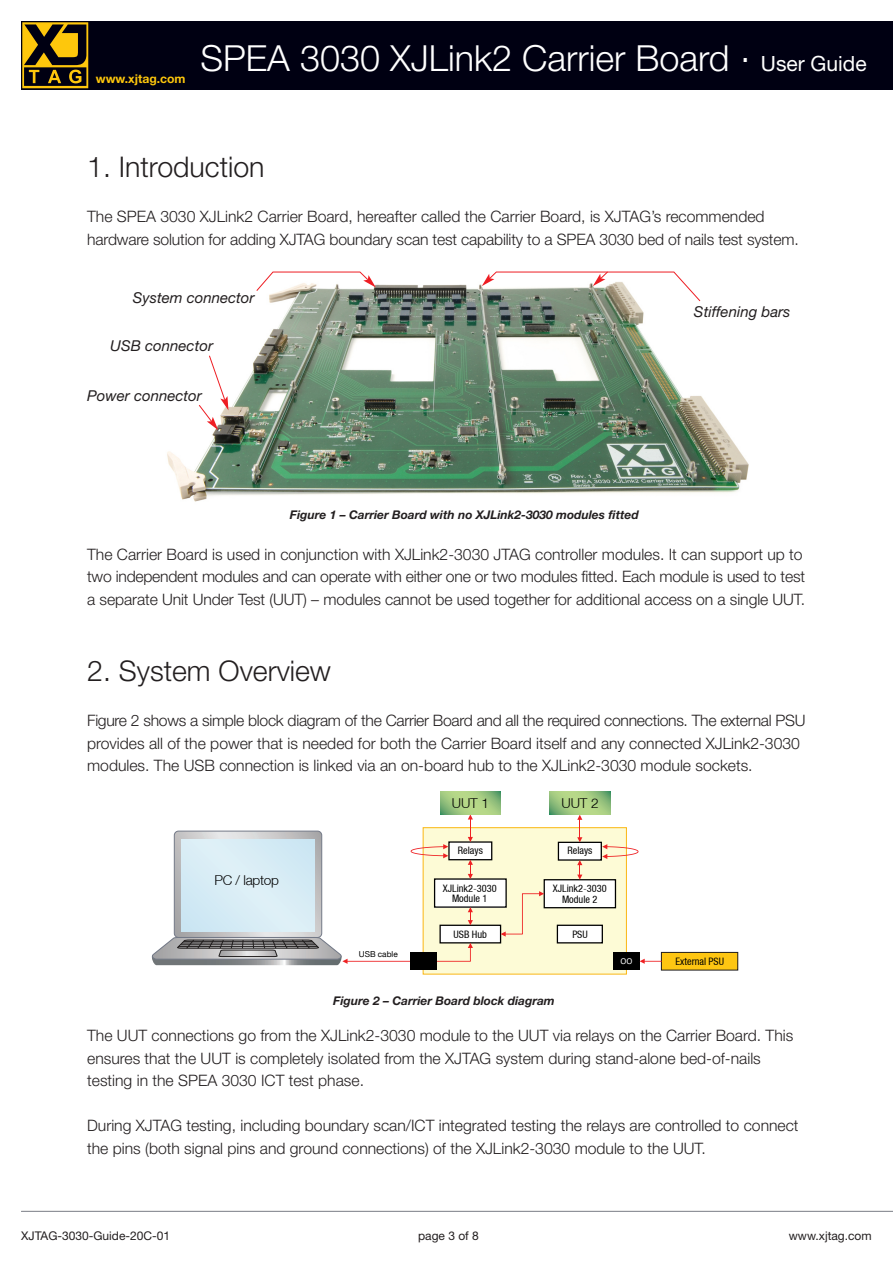
<style>
.page{position:relative;width:893px;height:1263px;background:#fff}
.page>*{position:absolute;margin:0;border:0;box-sizing:border-box;transform-origin:0 0}
.t1{font:300 36px "Helvetica Neue LT";color:#fff}
.t2{font:300 28.5px "Helvetica Neue LT";color:#231f20}
.t3{font:300 15.75px/22.5px "Helvetica Neue LT";color:#231f20}
.t4{font:italic 15px "Helvetica Neue LT";color:#231f20}
.t5{font:300 13.65px "Helvetica Neue LT";letter-spacing:-.02em;color:#000}
.t6{font:700 12.15px "Helvetica Neue LT";color:#fec70c}
.t7{font:italic 700 12px "Helvetica Neue LT";color:#231f20}
.t8{font:12px "Helvetica Neue LT";color:#231f20}
.t9{font:condensed 10.35px/10.4px "Helvetica Neue";color:#000;text-align:center}
.t10{font:9px "Calibri";color:#fff}
.t11{font:8.25px "Helvetica Neue LT";color:#000}
.s1{font-weight:400;font-size:21px}
.s2{font-family:"Helvetica Neue LT";font-weight:300;font-stretch:normal}
</style>
<div class="page">
<img style="left:167px;top:284px;width:582px;height:218px">
<div style="left:21px;top:21px;width:872px;height:68px;background:#000012"></div>
<svg style="left:22px;top:22px;width:66px;height:66px"></svg>
<hr style="left:21px;top:1211px;width:872px;height:1px;background:#8f9299">
<div style="left:423px;top:828px;width:203px;height:146px;background:#fdfbd6"></div>
<div style="left:423px;top:827px;width:204px;height:147px;border:1px solid #fab716"></div>
<div style="left:435px;top:879px;width:71px;height:28px;background:#fff"></div>
<div style="left:449px;top:842px;width:43px;height:18px;background:#fff"></div>
<div style="left:448px;top:841px;width:44px;height:19px;border:1px solid #000"></div>
<div style="left:558px;top:842px;width:43px;height:18px;background:#fff"></div>
<div style="left:558px;top:842px;width:44px;height:19px;border:1px solid #000"></div>
<div style="left:544px;top:880px;width:71px;height:28px;background:#fff"></div>
<div style="left:544px;top:879px;width:72px;height:29px;border:1px solid #000"></div>
<div style="left:440px;top:925px;width:61px;height:18px;background:#fff"></div>
<div style="left:439px;top:925px;width:62px;height:18px;border:1px solid #000"></div>
<div style="left:557px;top:925px;width:45px;height:18px;background:#fff"></div>
<div style="left:557px;top:925px;width:46px;height:18px;border:1px solid #000"></div>
<svg style="left:468px;top:814px;width:5px;height:28px"></svg>
<svg style="left:577px;top:815px;width:5px;height:27px"></svg>
<svg style="left:411px;top:844px;width:37px;height:14px"></svg>
<svg style="left:602px;top:844px;width:36px;height:15px"></svg>
<svg style="left:577px;top:860px;width:5px;height:20px"></svg>
<svg style="left:468px;top:860px;width:5px;height:19px"></svg>
<svg style="left:468px;top:907px;width:5px;height:18px"></svg>
<div style="left:661px;top:952px;width:77px;height:18px;background:#fec612"></div>
<div style="left:661px;top:952px;width:77px;height:18px;border:1px solid #211e1e"></div>
<svg style="left:501px;top:891px;width:43px;height:46px"></svg>
<div style="left:410px;top:952px;width:26px;height:18px;background:#000"></div>
<svg style="left:174px;top:831px;width:148px;height:106px"></svg>
<div style="left:174px;top:831px;width:148px;height:107px;border:1px solid #737987;border-radius:4px"></div>
<svg style="left:151px;top:937px;width:322px;height:28px"></svg>
<div style="left:181px;top:839px;width:134px;height:92px;background:#d9edf5"></div>
<svg style="left:440px;top:792px;width:61px;height:22px"></svg>
<svg style="left:550px;top:792px;width:60px;height:22px"></svg>
<div style="left:613px;top:952px;width:27px;height:18px;background:#000"></div>
<svg style="left:640px;top:959px;width:22px;height:5px"></svg>
<svg style="left:198px;top:355px;width:30px;height:75px"></svg>
<svg style="left:482px;top:271px;width:219px;height:31px"></svg>
<svg style="left:256px;top:271px;width:120px;height:21px"></svg>
<p class="t6" style="left:96px;top:72px;width:91px">www.xjtag.com</p>
<h1 class="t1" style="left:201px;top:36px;width:667px">SPEA 3030 XJLink2 Carrier Board <sup>.</sup> <span class="s1">User Guide</span></h1>
<h2 class="t2" style="left:87px;top:150px;width:179px">1. Introduction</h2>
<p class="t3" style="left:87px;top:205px;width:713px">The SPEA 3030 XJLink2 Carrier Board, hereafter called the Carrier Board, is XJTAG’s recommended hardware solution for adding XJTAG boundary scan test capability to a SPEA 3030 bed of nails test system.</p>
<p class="t4" style="left:133px;top:288px;width:123px">System connector</p>
<p class="t4" style="left:110px;top:337px;width:104px">USB connector</p>
<p class="t4" style="left:87px;top:387px;width:116px">Power connector</p>
<p class="t7" style="left:290px;top:507px;width:350px">Figure 1 – Carrier Board with no XJLink2-3030 modules fitted</p>
<p class="t4" style="left:694px;top:303px;width:98px">Stiffening bars</p>
<p class="t3" style="left:87px;top:542px;width:720px">The Carrier Board is used in conjunction with XJLink2-3030 JTAG controller modules. It can support up to two independent modules and can operate with either one or two modules fitted. Each module is used to test a separate Unit Under Test (UUT) – modules cannot be used together for additional access on a single UUT.</p>
<h2 class="t2" style="left:87px;top:654px;width:245px">2. System Overview</h2>
<p class="t3" style="left:87px;top:709px;width:720px">Figure 2 shows a simple block diagram of the Carrier Board and all the required connections. The external PSU provides all of the power that is needed for both the Carrier Board itself and any connected XJLink2-3030 modules. The USB connection is linked via an on-board hub to the XJLink2-3030 module sockets.</p>
<p class="t5" style="left:214px;top:872px;width:66px">PC / laptop</p>
<p class="t5" style="left:452px;top:795px;width:39px">UUT 1</p>
<p class="t5" style="left:561px;top:795px;width:39px">UUT 2</p>
<p class="t9" style="left:458px;top:845px;width:26px">Relays</p>
<p class="t9" style="left:567px;top:845px;width:26px">Relays</p>
<p class="t9" style="left:553px;top:883px;width:55px">XJLink2<span class="s2">-</span>3030<br>Module 2</p>
<p class="t9" style="left:443px;top:883px;width:55px">XJLink2<span class="s2">-</span>3030<br>Module 1</p>
<p class="t11" style="left:359px;top:951px;width:40px">USB cable</p>
<p class="t9" style="left:454px;top:929px;width:35px">USB Hub</p>
<p class="t9" style="left:572px;top:929px;width:17px">PSU</p>
<p class="t7" style="left:333px;top:993px;width:223px">Figure 2 – Carrier Board block diagram</p>
<p class="t10" style="left:620px;top:957px;width:13px">OO</p>
<p class="t9" style="left:675px;top:956px;width:50px">External PSU</p>
<p class="t3" style="left:87px;top:1024px;width:708px">The UUT connections go from the XJLink2-3030 module to the UUT via relays on the Carrier Board. This ensures that the UUT is completely isolated from the XJTAG system during stand-alone bed-of-nails testing in the SPEA 3030 ICT test phase.</p>
<p class="t3" style="left:87px;top:1114px;width:713px">During XJTAG testing, including boundary scan/ICT integrated testing the relays are controlled to connect the pins (both signal pins and ground connections) of the XJLink2-3030 module to the UUT.</p>
<p class="t8" style="left:21px;top:1229px;width:150px">XJTAG-3030-Guide-20C-01</p>
<p class="t8" style="left:418px;top:1229px;width:62px">page 3 of 8</p>
<p class="t8" style="left:789px;top:1229px;width:84px">www.xjtag.com</p>
</div>
